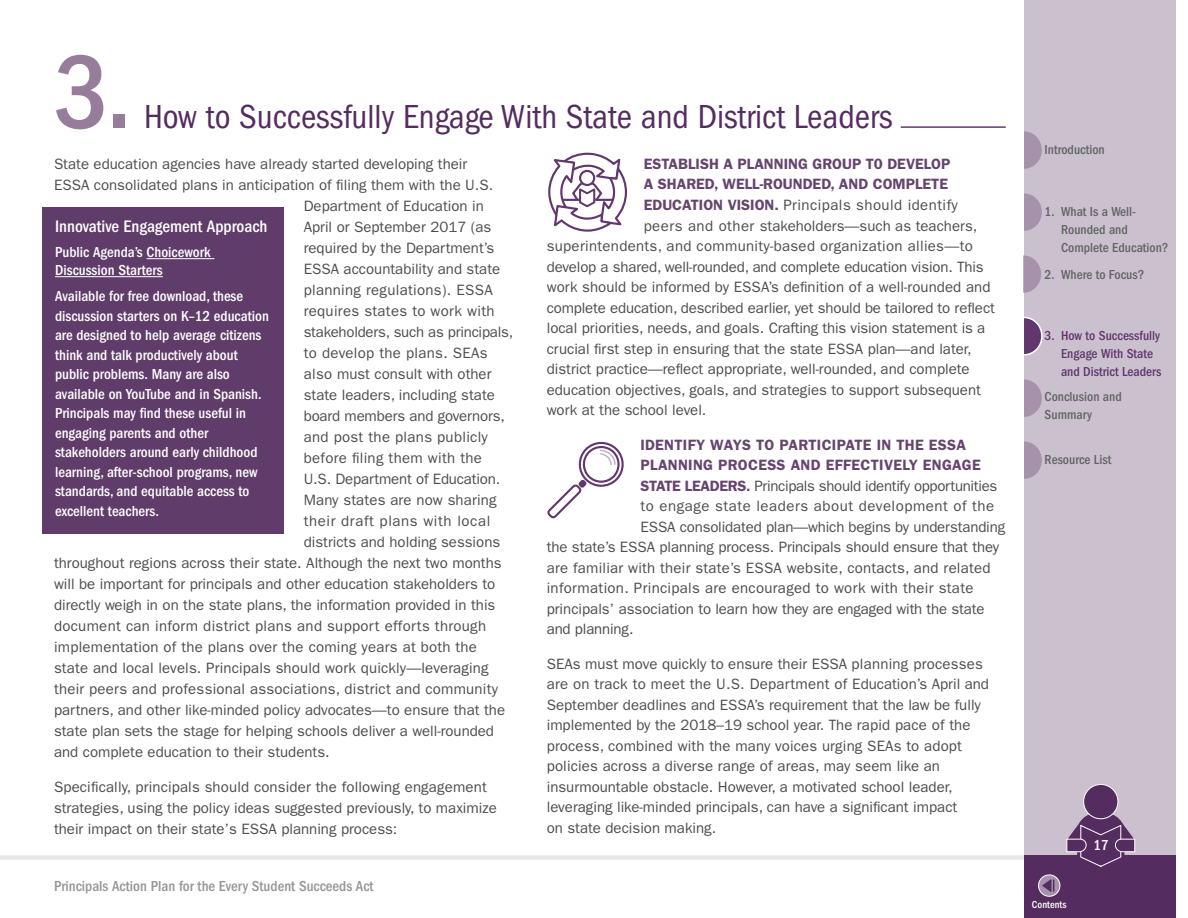
<style>
.page{position:relative;width:1188px;height:918px;background:#fff}
.page>*{position:absolute;margin:0;border:0;box-sizing:border-box;transform-origin:0 0}
.Head_2{font:500 condensed 108px "ITC Franklin Gothic Std";color:#967e9b}
.Head_2-2{font:condensed 34.5px "ITC Franklin Gothic Std";color:#552c60}
.Callout_Title_-_Whit{font:500 condensed 17.25px "ITC Franklin Gothic Std";color:#fff}
.Paragraph{font:15px/20.5px "ITC Franklin Gothic Std";color:#4d4d4f}
.Callout_Text_-_White{font:500 condensed 15px/19.5px "ITC Franklin Gothic Std";color:#fff}
.Paragraph-2{font:15px "ITC Franklin Gothic Std";letter-spacing:.02em;color:#4d4d4f}
.Paragraph-3{font:600 15px "ITC Franklin Gothic Std";letter-spacing:.02em;color:#66446f}
.Paragraph-4{font:600 15px "ITC Franklin Gothic Std";color:#66446f}
.Paragraph-5{font:15px "ITC Franklin Gothic Std";letter-spacing:-.02em;color:#4d4d4f}
.t1{font:500 condensed 15px "ITC Franklin Gothic Std";color:#939598}
.Paragraph-6{font:15px "ITC Franklin Gothic Std";letter-spacing:.035em;color:#4d4d4f}
.Paragraph-7{font:15px "ITC Franklin Gothic Std";letter-spacing:.03em;color:#4d4d4f}
.Paragraph-8{font:15px "ITC Franklin Gothic Std";letter-spacing:.04em;color:#4d4d4f}
.Paragraph-9{font:500 condensed 15px "ITC Franklin Gothic Std";color:#fff}
.Paragraph-10{font:500 condensed 13.5px/18px "ITC Franklin Gothic Std";color:#636466}
.Paragraph-11{font:500 condensed 13.5px/18px "ITC Franklin Gothic Std";color:#62366e}
.t2{font:500 condensed 10.5px "ITC Franklin Gothic Std";color:#fff}
.s1{font-weight:600;color:#66446f}
</style>
<div class="page">
<div style="left:0;top:855px;width:1038px;height:5px;background:#e6e7e8"></div>
<div style="left:1024px;top:0;width:151px;height:918px;background:#cbc1ce"></div>
<svg style="left:1024px;top:316px;width:19px;height:40px"></svg>
<svg style="left:1024px;top:131px;width:18px;height:38px"></svg>
<svg style="left:1024px;top:379px;width:18px;height:38px"></svg>
<svg style="left:1024px;top:441px;width:18px;height:38px"></svg>
<div style="left:1024px;top:855px;width:151px;height:63px;background:#552c60"></div>
<div style="left:1084px;top:784px;width:34px;height:35px;background:#552c60;border-radius:50%"></div>
<div style="left:1083px;top:784px;width:35px;height:35px;border:1px solid #fff;border-radius:50%"></div>
<svg style="left:1066px;top:813px;width:70px;height:54px"></svg>
<svg style="left:1024px;top:193px;width:18px;height:38px"></svg>
<svg style="left:1023px;top:255px;width:18px;height:38px"></svg>
<svg style="left:1039px;top:875px;width:21px;height:21px"></svg>
<div style="left:1038px;top:875px;width:22px;height:22px;border:1px solid #fff;border-radius:50%"></div>
<svg style="left:1042px;top:878px;width:12px;height:15px"></svg>
<svg style="left:548px;top:152px;width:79px;height:80px"></svg>
<svg style="left:547px;top:442px;width:77px;height:76px"></svg>
<hr style="left:901px;top:126px;width:105px;height:2px;background:#603c6a">
<div style="left:42px;top:207px;width:242px;height:327px;background:#603c6a"></div>
<hr style="left:147px;top:258px;width:67px;height:1px;background:#fff">
<hr style="left:55px;top:276px;width:108px;height:1px;background:#fff">
<p class="Head_2" style="left:54px;top:31px;width:80px">3.</p>
<p class="Head_2-2" style="left:144px;top:97px;width:750px">How to Successfully Engage With State and District Leaders</p>
<p class="Paragraph" style="left:54px;top:154px;width:415px">State education agencies have already started developing their</p>
<p class="Paragraph" style="left:54px;top:175px;width:441px">ESSA consolidated plans in anticipation of filing them with the U.S.</p>
<p class="Paragraph" style="left:304px;top:196px;width:182px">Department of Education in</p>
<p class="Paragraph" style="left:304px;top:217px;width:189px">April or September 2017 (as</p>
<p class="Paragraph" style="left:304px;top:238px;width:192px">required by the Department’s</p>
<p class="Paragraph" style="left:304px;top:259px;width:198px">ESSA accountability and state</p>
<p class="Paragraph-2" style="left:304px;top:282px;width:191px">planning regulations). ESSA</p>
<p class="Paragraph-2" style="left:304px;top:303px;width:192px">requires states to work with</p>
<p class="Paragraph" style="left:304px;top:322px;width:211px">stakeholders, such as principals,</p>
<p class="Paragraph-2" style="left:304px;top:345px;width:186px">to develop the plans. SEAs</p>
<p class="Paragraph" style="left:304px;top:364px;width:189px">also must consult with other</p>
<p class="Paragraph" style="left:304px;top:385px;width:193px">state leaders, including state</p>
<p class="Paragraph" style="left:304px;top:406px;width:203px">board members and governors,</p>
<p class="Paragraph-2" style="left:304px;top:429px;width:186px">and post the plans publicly</p>
<p class="Paragraph-2" style="left:304px;top:450px;width:180px">before filing them with the</p>
<p class="Paragraph" style="left:304px;top:469px;width:198px">U.S. Department of Education.</p>
<p class="Paragraph" style="left:304px;top:490px;width:194px">Many states are now sharing</p>
<p class="Paragraph-8" style="left:304px;top:513px;width:188px">their draft plans with local</p>
<p class="Paragraph" style="left:304px;top:532px;width:198px">districts and holding sessions</p>
<p class="Paragraph" style="left:54px;top:553px;width:449px">throughout regions across their state. Although the next two months</p>
<p class="Paragraph" style="left:54px;top:574px;width:443px">will be important for principals and other education stakeholders to</p>
<p class="Paragraph" style="left:54px;top:595px;width:443px">directly weigh in on the state plans, the information provided in this</p>
<p class="Paragraph-2" style="left:54px;top:618px;width:434px">document can inform district plans and support efforts through</p>
<p class="Paragraph" style="left:54px;top:637px;width:424px">implementation of the plans over the coming years at both the</p>
<p class="Paragraph" style="left:54px;top:658px;width:436px">state and local levels. Principals should work quickly—leveraging</p>
<p class="Paragraph" style="left:54px;top:679px;width:446px">their peers and professional associations, district and community</p>
<p class="Paragraph" style="left:54px;top:700px;width:453px">partners, and other like-minded policy advocates—to ensure that the</p>
<p class="Paragraph" style="left:54px;top:721px;width:442px">state plan sets the stage for helping schools deliver a well-rounded</p>
<p class="Paragraph" style="left:54px;top:742px;width:277px">and complete education to their students.</p>
<p class="Paragraph" style="left:54px;top:776px;width:444px;line-height:21px">Specifically, principals should consider the following engagement strategies, using the policy ideas suggested previously, to maximize their impact on their state’s ESSA planning process:</p>
<p class="Paragraph-4" style="left:644px;top:155px;width:308px">ESTABLISH A PLANNING GROUP T0 DEVELOP</p>
<p class="Paragraph-4" style="left:644px;top:175px;width:306px">A SHARED, WELL-ROUNDED, AND COMPLETE</p>
<p class="Paragraph-7" style="left:644px;top:196px;width:316px"><span class="s1">EDUCATION VISION.</span> Principals should identify</p>
<p class="Paragraph" style="left:644px;top:215px;width:335px">peers and other stakeholders—such as teachers,</p>
<p class="Paragraph-2" style="left:547px;top:237px;width:428px">superintendents, and community-based organization allies—to</p>
<p class="Paragraph" style="left:547px;top:256px;width:438px">develop a shared, well-rounded, and complete education vision. This</p>
<p class="Paragraph" style="left:547px;top:277px;width:445px">work should be informed by ESSA’s definition of a well-rounded and</p>
<p class="Paragraph" style="left:547px;top:297px;width:450px">complete education, described earlier, yet should be tailored to reflect</p>
<p class="Paragraph" style="left:547px;top:318px;width:440px">local priorities, needs, and goals. Crafting this vision statement is a</p>
<p class="Paragraph" style="left:547px;top:339px;width:427px">crucial first step in ensuring that the state ESSA plan—and later,</p>
<p class="Paragraph" style="left:547px;top:359px;width:424px">district practice—reflect appropriate, well-rounded, and complete</p>
<p class="Paragraph" style="left:547px;top:380px;width:436px">education objectives, goals, and strategies to support subsequent</p>
<p class="Paragraph" style="left:547px;top:400px;width:161px">work at the school level.</p>
<p class="Paragraph-3" style="left:641px;top:436px;width:327px">IDENTIFY WAYS TO PARTICIPATE IN THE ESSA</p>
<p class="Paragraph-3" style="left:641px;top:456px;width:342px">PLANNING PROCESS AND EFFECTIVELY ENGAGE</p>
<p class="Paragraph-5" style="left:641px;top:477px;width:358px"><span class="s1">STATE LEADERS.</span> Principals should identify opportunities</p>
<p class="Paragraph-6" style="left:641px;top:497px;width:355px">to engage state leaders about development of the</p>
<p class="Paragraph" style="left:641px;top:516px;width:366px">ESSA consolidated plan—which begins by understanding</p>
<p class="Paragraph" style="left:547px;top:537px;width:454px">the state’s ESSA planning process. Principals should ensure that they</p>
<p class="Paragraph" style="left:547px;top:558px;width:445px">are familiar with their state’s ESSA website, contacts, and related</p>
<p class="Paragraph-2" style="left:547px;top:580px;width:428px">information. Principals are encouraged to work with their state</p>
<p class="Paragraph" style="left:547px;top:599px;width:439px">principals’ association to learn how they are engaged with the state</p>
<p class="Paragraph" style="left:547px;top:619px;width:88px">and planning.</p>
<p class="Paragraph" style="left:547px;top:653px;width:444px">SEAs must move quickly to ensure their ESSA planning processes are on track to meet the U.S. Department of Education’s April and September deadlines and ESSA’s requirement that the law be fully implemented by the 2018–19 school year. The rapid pace of the process, combined with the many voices urging SEAs to adopt policies across a diverse range of areas, may seem like an insurmountable obstacle. However, a motivated school leader, leveraging like-minded principals, can have a significant impact<br>on state decision making.</p>
<p class="Callout_Title_-_Whit" style="left:55px;top:217px;width:214px">Innovative Engagement Approach</p>
<p class="Callout_Text_-_White" style="left:55px;top:243px;width:157px;line-height:18px">Public Agenda’s Choicework<br>Discussion Starters</p>
<p class="Callout_Text_-_White" style="left:55px;top:287px;width:215px">Available for free download, these discussion starters on K–12 education are designed to help average citizens think and talk productively about public problems. Many are also available on YouTube and in Spanish.<br>Principals may find these useful in engaging parents and other stakeholders around early childhood learning, after-school programs, new standards, and equitable access to excellent teachers.</p>
<p class="t1" style="left:54px;top:877px;width:321px">Principals Action Plan for the Every Student Succeeds Act</p>
<p class="Paragraph-10" style="left:1045px;top:140px;width:62px">Introduction</p>
<p class="Paragraph-10" style="left:1061px;top:203px;width:109px;text-indent:-16px">1. What Is a Well-<br>Rounded and<br>Complete Education?</p>
<p class="Paragraph-10" style="left:1045px;top:266px;width:101px">2. Where to Focus?</p>
<p class="Paragraph-11" style="left:1061px;top:327px;width:102px;text-indent:-16px">3. How to Successfully<br>Engage With State and District Leaders</p>
<p class="Paragraph-10" style="left:1045px;top:388px;width:79px">Conclusion and<br>Summary</p>
<p class="Paragraph-10" style="left:1045px;top:450px;width:68px">Resource List</p>
<p class="t2" style="left:1032px;top:899px;width:36px">Contents</p>
<p class="Paragraph-9" style="left:1094px;top:836px;width:17px">17</p>
</div>
